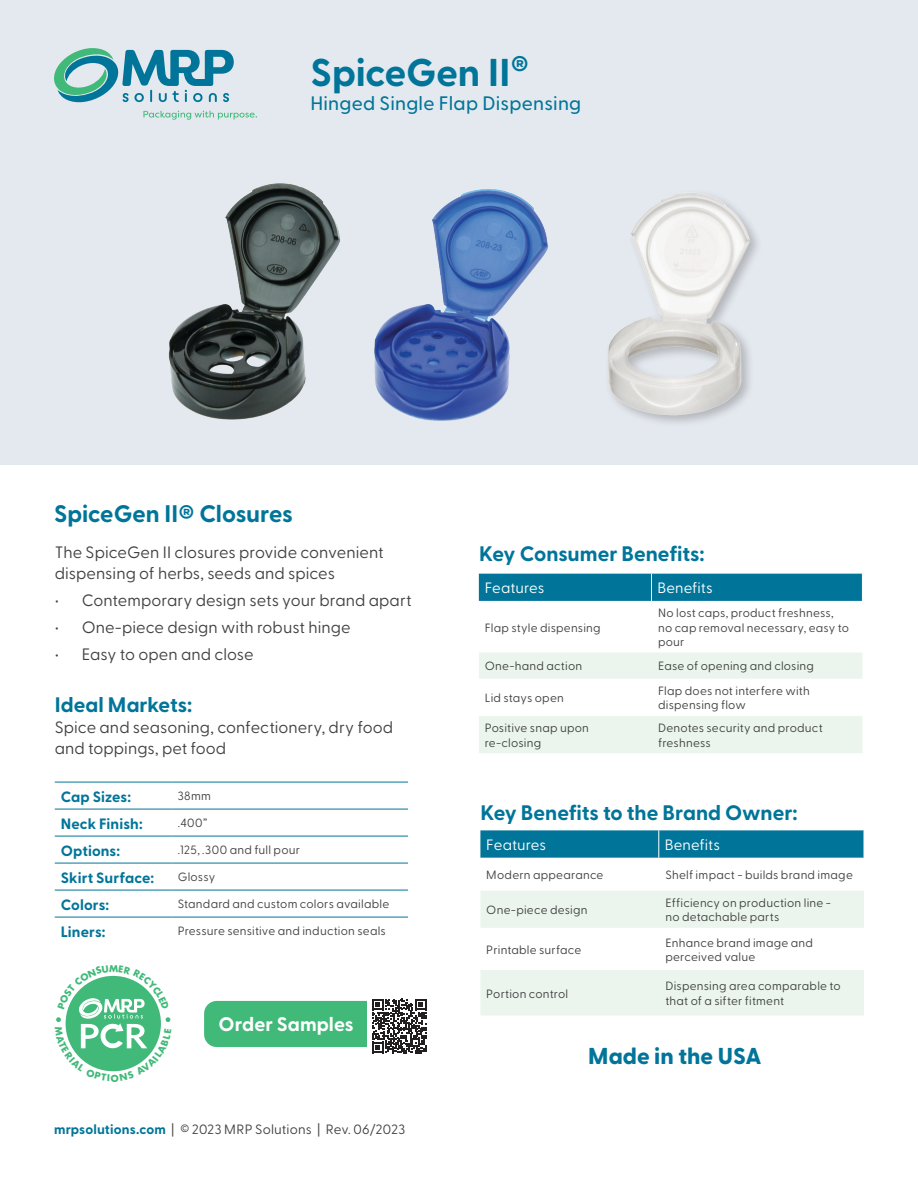
<style>
.page{position:relative;width:918px;height:1188px;background:#fff}
.page>*{position:absolute;margin:0;border:0;box-sizing:border-box;transform-origin:0 0}
.t1{font:700 38.7px "Greycliff CF";letter-spacing:-.005em;color:#007599}
.t2{font:700 24px "Greycliff CF";letter-spacing:-.005em;color:#007599}
.t3{font:800 23.1px "Greycliff CF";letter-spacing:.005em;color:#007599}
.t4{font:700 21px "Greycliff CF";letter-spacing:-.005em;color:#007599}
.t5{font:700 19.65px "Greycliff CF";color:#fff}
.Page_Subhead{font:500 19.5px "Greycliff CF";letter-spacing:.01em;color:#007599}
.t6{font:16.5px/21px "Greycliff CF";letter-spacing:.005em;color:#414142}
.t7{font:700 15px "Greycliff CF";letter-spacing:.005em;color:#007599}
.t8{font:15px "Greycliff CF";color:#fff}
.t9{font:13.5px "Greycliff CF";letter-spacing:.015em;color:#414142}
.t10{font:12px/14.4px "Greycliff CF";letter-spacing:.015em;color:#414142}
.s1{font-weight:700;color:#007599}
</style>
<div class="page">
<div style="left:0;top:0;width:918px;height:464px;background:#e4e9ef"></div>
<div style="left:204px;top:1001px;width:176px;height:46px;background:#41b979;border-radius:13px"></div>
<div style="left:367px;top:992px;width:66px;height:68px;background:#fff"></div>
<svg style="left:372px;top:999px;width:54px;height:54px"></svg>
<svg style="left:54px;top:48px;width:180px;height:54px"></svg>
<svg style="left:143px;top:111px;width:114px;height:9px"></svg>
<svg style="left:479px;top:653px;width:383px;height:100px"></svg>
<div style="left:479px;top:574px;width:384px;height:27px;background:#007599"></div>
<svg style="left:480px;top:891px;width:384px;height:124px;fill:#ebf5ed"></svg>
<svg style="left:480px;top:830px;width:384px;height:28px;background:#08799c"></svg>
<img style="left:168px;top:183px;width:380px;height:238px">
<img style="left:608px;top:193px;width:150px;height:228px">
<hr style="left:55px;top:782px;width:117px;height:1px;background:#007599">
<hr style="left:172px;top:782px;width:236px;height:1px;background:#007599">
<hr style="left:55px;top:809px;width:117px;height:1px;background:#007599">
<hr style="left:172px;top:809px;width:236px;height:1px;background:#007599">
<hr style="left:55px;top:836px;width:117px;height:1px;background:#007599">
<hr style="left:172px;top:836px;width:236px;height:1px;background:#007599">
<hr style="left:55px;top:863px;width:117px;height:1px;background:#007599">
<hr style="left:172px;top:863px;width:236px;height:1px;background:#007599">
<hr style="left:55px;top:890px;width:117px;height:1px;background:#007599">
<hr style="left:172px;top:890px;width:236px;height:1px;background:#007599">
<hr style="left:55px;top:917px;width:117px;height:1px;background:#007599">
<hr style="left:172px;top:917px;width:236px;height:1px;background:#007599">
<svg style="left:56px;top:975px;width:115px;height:97px"></svg>
<p class="t1" style="left:310px;top:43px;width:220px">SpiceGen II <sup>®</sup></p>
<p class="Page_Subhead" style="left:310px;top:88px;width:272px">Hinged Single Flap Dispensing</p>
<p class="t2" style="left:54px;top:495px;width:241px">SpiceGen II® Closures</p>
<p class="t6" style="left:55px;top:540px;width:330px">The SpiceGen II closures provide convenient dispensing of herbs, seeds and spices</p>
<p class="t6" style="left:55px;top:588px;width:358px">• Contemporary design sets your brand apart</p>
<p class="t6" style="left:55px;top:615px;width:298px">• One-piece design with robust hinge</p>
<p class="t6" style="left:55px;top:642px;width:200px">• Easy to open and close</p>
<p class="t4" style="left:55px;top:689px;width:139px">Ideal Markets:</p>
<p class="t6" style="left:55px;top:716px;width:340px">Spice and seasoning, confectionery, dry food and toppings, pet food</p>
<p class="t7" style="left:61px;top:785px;width:72px">Cap Sizes:</p>
<p class="t10" style="left:178px;top:788px;width:35px">38mm</p>
<p class="t7" style="left:61px;top:812px;width:83px">Neck Finish:</p>
<p class="t10" style="left:178px;top:815px;width:31px">.400”</p>
<p class="t7" style="left:61px;top:839px;width:61px">Options:</p>
<p class="t10" style="left:178px;top:842px;width:124px">.125, .300 and full pour</p>
<p class="t7" style="left:61px;top:866px;width:95px">Skirt Surface:</p>
<p class="t10" style="left:178px;top:869px;width:39px">Glossy</p>
<p class="t7" style="left:61px;top:893px;width:50px">Colors:</p>
<p class="t10" style="left:178px;top:896px;width:213px">Standard and custom colors available</p>
<p class="t7" style="left:61px;top:920px;width:46px">Liners:</p>
<p class="t10" style="left:178px;top:923px;width:210px">Pressure sensitive and induction seals</p>
<p class="t5" style="left:219px;top:1009px;width:137px">Order Samples</p>
<p class="t9" style="left:54px;top:1119px;width:353px"><span class="s1">mrpsolutions.com</span> | © 2023 MRP Solutions | Rev. 06/2023</p>
<p class="t4" style="left:479px;top:538px;width:227px">Key Consumer Benefits:</p>
<p class="t8" style="left:485px;top:577px;width:61px">Features</p>
<p class="t8" style="left:657px;top:577px;width:57px">Benefits</p>
<p class="t10" style="left:485px;top:619px;width:117px">Flap style dispensing</p>
<p class="t10" style="left:658px;top:605px;width:193px">No lost caps, product freshness, no cap removal necessary, easy to pour</p>
<p class="t10" style="left:485px;top:658px;width:99px">One-hand action</p>
<p class="t10" style="left:658px;top:658px;width:157px">Ease of opening and closing</p>
<p class="t10" style="left:485px;top:690px;width:81px">Lid stays open</p>
<p class="t10" style="left:658px;top:683px;width:153px">Flap does not interfere with</p>
<p class="t10" style="left:658px;top:697px;width:89px">dispensing flow</p>
<p class="t10" style="left:485px;top:720px;width:106px">Positive snap upon</p>
<p class="t10" style="left:485px;top:734px;width:58px">re-closing</p>
<p class="t10" style="left:658px;top:720px;width:166px">Denotes security and product freshness</p>
<p class="t4" style="left:480px;top:796px;width:319px">Key Benefits to the Brand Owner:</p>
<p class="t8" style="left:486px;top:834px;width:61px">Features</p>
<p class="t8" style="left:665px;top:834px;width:57px">Benefits</p>
<p class="t10" style="left:486px;top:867px;width:119px">Modern appearance</p>
<p class="t10" style="left:665px;top:867px;width:189px">Shelf impact - builds brand image</p>
<p class="t10" style="left:486px;top:902px;width:103px">One-piece design</p>
<p class="t10" style="left:665px;top:895px;width:167px">Efficiency on production line -</p>
<p class="t10" style="left:665px;top:909px;width:116px">no detachable parts</p>
<p class="t10" style="left:486px;top:941px;width:97px">Printable surface</p>
<p class="t10" style="left:665px;top:934px;width:149px">Enhance brand image and</p>
<p class="t10" style="left:665px;top:949px;width:91px">perceived value</p>
<p class="t10" style="left:486px;top:985px;width:83px">Portion control</p>
<p class="t10" style="left:665px;top:978px;width:177px">Dispensing area comparable to that of a sifter fitment</p>
<p class="t3" style="left:588px;top:1038px;width:175px">Made in the USA</p>
</div>
